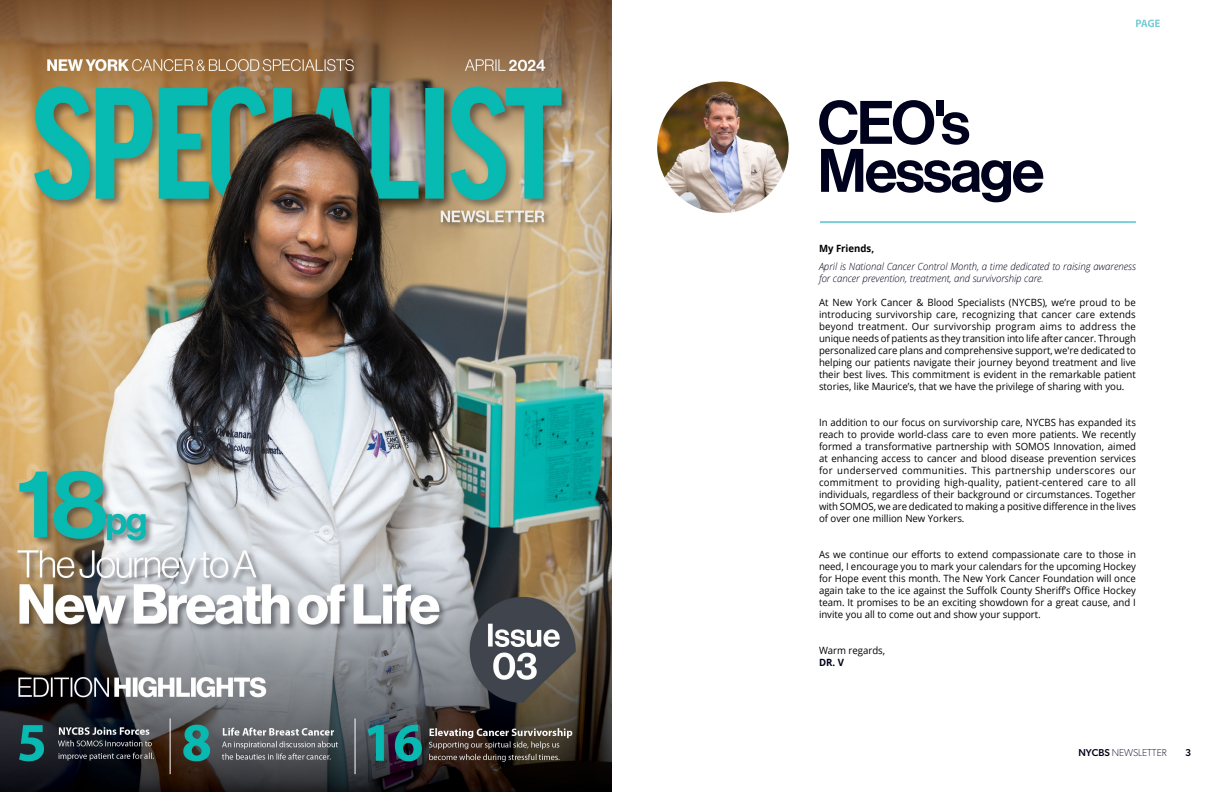
<style>
.page{position:relative;width:1224px;height:792px;background:#fff}
.page>*{position:absolute;margin:0;border:0;box-sizing:border-box;transform-origin:0 0}
.t1{font:60px/48px "N Haas Grotesk DS Pro 65 Md";letter-spacing:-.03em;color:#00011c}
.t2{font:10px/12px "Open Sans";color:#000;text-align:justify;scale:.96 1}
.t3{font:italic 300 10px/12px "Open Sans";color:#00011c;scale:.96 1}
.t4{font:100 10px "Gibson";color:#00011c}
.t5{font:700 10px "Open Sans";color:#000;scale:.96 1}
.t6{font:700 10px "Open Sans";color:#00011c;scale:.96 1}
.t7{font:500 10px "Gibson";color:#00011c}
.s1{font-weight:500}
</style>
<div class="page">
<hr style="left:820px;top:221px;width:316px;height:2px;background:#79ced8">
<img style="left:657px;top:82px;width:132px;height:131px;border-radius:66px">
<img style="left:0;top:0;width:612px;height:792px">
<svg style="left:1136px;top:20px;width:24px;height:7px"></svg>
<h1 class="t1" style="left:818px;top:100px;width:228px">CEO's<br>Message</h1>
<p class="t5" style="left:819px;top:241px;width:59px">My Friends,</p>
<p class="t3" style="left:819px;top:260px;width:332px">April is National Cancer Control Month, a time dedicated to raising awareness for cancer prevention, treatment, and survivorship care.</p>
<p class="t2" style="left:819px;top:296px;width:332px">At New York Cancer &amp; Blood Specialists (NYCBS), we’re proud to be introducing survivorship care, recognizing that cancer care extends beyond treatment. Our survivorship program aims to address the unique needs of patients as they transition into life after cancer. Through personalized care plans and comprehensive support, we're dedicated to helping our patients navigate their journey beyond treatment and live their best lives. This commitment is evident in the remarkable patient stories, like Maurice’s, that we have the privilege of sharing with you.</p>
<p class="t2" style="left:819px;top:416px;width:332px">In addition to our focus on survivorship care, NYCBS has expanded its reach to provide world-class care to even more patients. We recently formed a transformative partnership with SOMOS Innovation, aimed at enhancing access to cancer and blood disease prevention services for underserved communities. This partnership underscores our commitment to providing high-quality, patient-centered care to all individuals, regardless of their background or circumstances. Together with SOMOS, we are dedicated to making a positive difference in the lives of over one million New Yorkers.</p>
<p class="t2" style="left:819px;top:548px;width:332px">As we continue our efforts to extend compassionate care to those in need, I encourage you to mark your calendars for the upcoming Hockey for Hope event this month. The New York Cancer Foundation will once again take to the ice against the Suffolk County Sheriff’s Office Hockey team. It promises to be an exciting showdown for a great cause, and I invite you all to come out and show your support.</p>
<p class="t2" style="left:819px;top:644px;width:70px">Warm regards,</p>
<p class="t6" style="left:819px;top:655px;width:27px">DR. V</p>
<p class="t4" style="left:1078px;top:747px;width:90px"><span class="s1">NYCBS</span> NEWSLETTER</p>
<p class="t7" style="left:1185px;top:747px;width:8px">3</p>
</div>
